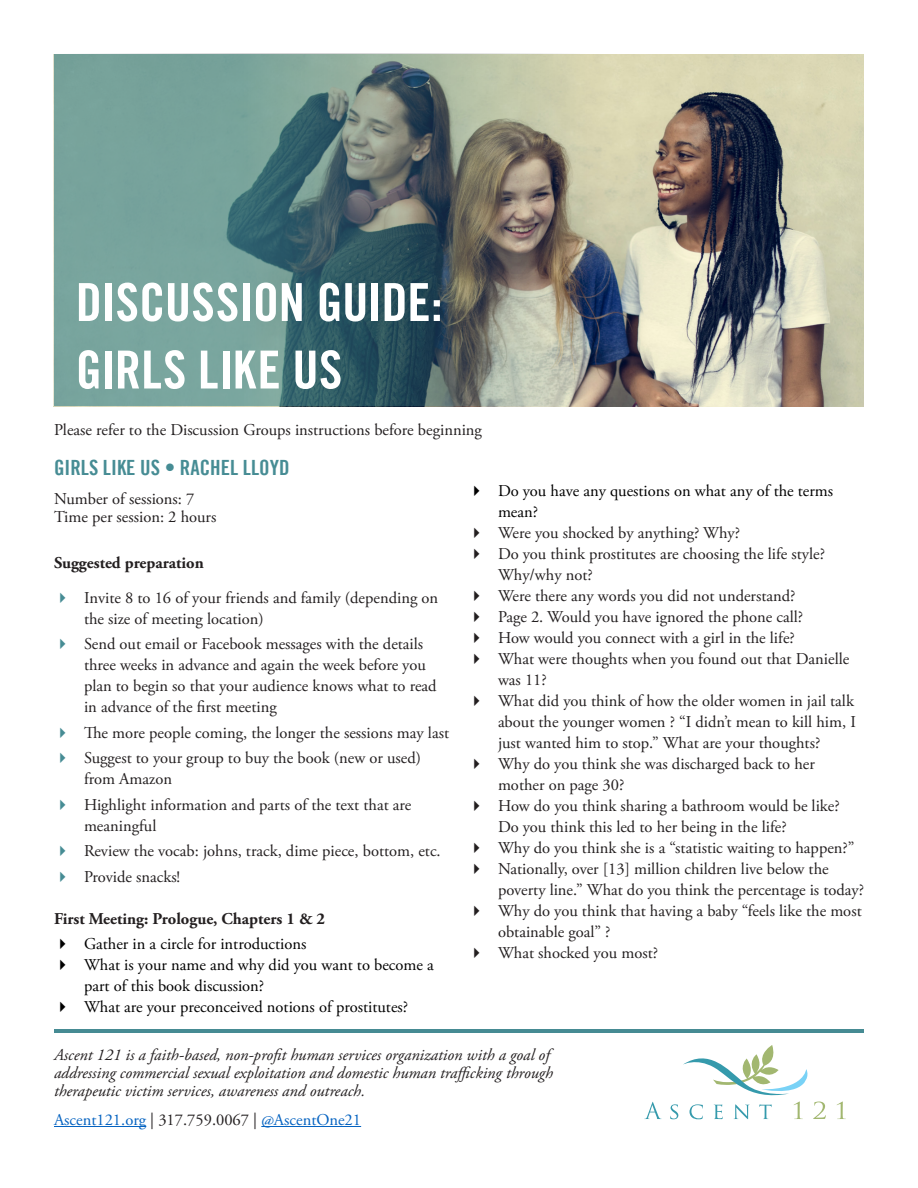
<style>
.page{position:relative;width:918px;height:1188px;background:#fff}
.page>*{position:absolute;margin:0;border:0;box-sizing:border-box;transform-origin:0 0}
.Page_Header{font:52.5px/67.5px "Trade Gothic LT Bold Cond Twenty";letter-spacing:-.005em;color:#fff}
.Paragraph_Header{font:21px "Trade Gothic LT Bold Cond Twenty";color:#468c94}
.Body_Copy{font:16.5px/21px "Adobe Garamond Pro";color:#231f20}
.Body_Copy-2{font:italic 16.5px/18px "Adobe Garamond Pro";color:#231f20}
.t1{font:16.5px/21px "Adobe Garamond Pro";color:#000}
.Body_Copy-3{font:16.5px "Adobe Garamond Pro";color:#0563c1}
.Subtitle{font:700 16.5px "Adobe Garamond Pro";color:#231f20}
.Body_Copy-4{font:700 16.5px "Adobe Garamond Pro";color:#231f20}
.s1{color:#231f20}
</style>
<div class="page">
<img style="left:587px;top:54px;width:277px;height:352px">
<svg style="left:53px;top:53px;width:534px;height:353px;background:#708b85"></svg>
<svg style="left:644px;top:1102px;width:17px;height:17px"></svg>
<svg style="left:837px;top:1102px;width:9px;height:17px"></svg>
<svg style="left:670px;top:1045px;width:156px;height:74px"></svg>
<hr style="left:54px;top:1126px;width:92px;height:1px;background:#0563c1">
<hr style="left:261px;top:1126px;width:100px;height:1px;background:#0563c1">
<hr style="left:54px;top:1030px;width:810px;height:3px;background:#468b93">
<p class="Page_Header" style="left:76px;top:268px;width:368px">DISCUSSION GUIDE:<br>GIRLS LIKE US</p>
<p class="Body_Copy" style="left:54px;top:420px;width:429px">Please refer to the Discussion Groups instructions before beginning</p>
<p class="Paragraph_Header" style="left:54px;top:455px;width:237px">GIRLS LIKE US • RACHEL LLOYD</p>
<p class="Body_Copy" style="left:54px;top:490px;width:164px;line-height:18px">Number of sessions: 7<br>Time per session: 2 hours</p>
<p class="Body_Copy-4" style="left:54px;top:554px;width:151px">Suggested preparation</p>
<p class="Body_Copy" style="left:84px;top:588px;width:356px">Invite 8 to 16 of your friends and family (depending on the size of meeting location)</p>
<p class="Body_Copy" style="left:84px;top:634px;width:354px">Send out email or Facebook messages with the details three weeks in advance and again the week before you plan to begin so that your audience knows what to read in advance of the first meeting</p>
<p class="Body_Copy" style="left:84px;top:723px;width:367px">The more people coming, the longer the sessions may last</p>
<p class="Body_Copy" style="left:84px;top:748px;width:339px">Suggest to your group to buy the book (new or used) from Amazon</p>
<p class="Body_Copy" style="left:84px;top:795px;width:329px">Highlight information and parts of the text that are meaningful</p>
<p class="Body_Copy" style="left:84px;top:841px;width:358px">Review the vocab: johns, track, dime piece, bottom, etc.</p>
<p class="Body_Copy" style="left:84px;top:867px;width:98px">Provide snacks!</p>
<p class="Subtitle" style="left:54px;top:909px;width:273px">First Meeting: Prologue, Chapters 1 &amp; 2</p>
<p class="t1" style="left:84px;top:934px;width:224px">Gather in a circle for introductions</p>
<p class="t1" style="left:84px;top:955px;width:351px">What is your name and why did you want to become a part of this book discussion?</p>
<p class="t1" style="left:84px;top:997px;width:326px">What are your preconceived notions of prostitutes?</p>
<p class="t1" style="left:498px;top:481px;width:337px">Do you have any questions on what any of the terms mean?</p>
<p class="Body_Copy" style="left:498px;top:523px;width:244px">Were you shocked by anything? Why?</p>
<p class="Body_Copy" style="left:498px;top:544px;width:329px">Do you think prostitutes are choosing the life style?<br>Why/why not?</p>
<p class="Body_Copy" style="left:498px;top:586px;width:299px">Were there any words you did not understand?</p>
<p class="Body_Copy" style="left:498px;top:607px;width:307px">Page 2. Would you have ignored the phone call?</p>
<p class="Body_Copy" style="left:498px;top:628px;width:298px">How would you connect with a girl in the life?</p>
<p class="Body_Copy" style="left:498px;top:649px;width:353px">What were thoughts when you found out that Danielle was 11?</p>
<p class="Body_Copy" style="left:498px;top:691px;width:360px">What did you think of how the older women in jail talk about the younger women ? “I didn’t mean to kill him, I just wanted him to stop.” What are your thoughts?</p>
<p class="Body_Copy" style="left:498px;top:754px;width:318px">Why do you think she was discharged back to her mother on page 30?</p>
<p class="Body_Copy" style="left:498px;top:796px;width:343px">How do you think sharing a bathroom would be like?<br>Do you think this led to her being in the life?</p>
<p class="Body_Copy" style="left:498px;top:838px;width:358px">Why do you think she is a “statistic waiting to happen?”</p>
<p class="Body_Copy" style="left:498px;top:859px;width:368px">Nationally, over [13] million children live below the poverty line.” What do you think the percentage is today?</p>
<p class="Body_Copy" style="left:498px;top:901px;width:365px">Why do you think that having a baby “feels like the most obtainable goal” ?</p>
<p class="Body_Copy" style="left:498px;top:943px;width:162px">What shocked you most?</p>
<p class="Body_Copy-2" style="left:54px;top:1047px;width:501px">Ascent 121 is a faith-based, non-profit human services organization with a goal of addressing commercial sexual exploitation and domestic human trafficking through therapeutic victim services, awareness and outreach.</p>
<p class="Body_Copy-3" style="left:54px;top:1110px;width:309px">Ascent121.org <span class="s1">| 317.759.0067 |</span> @AscentOne21</p>
</div>
